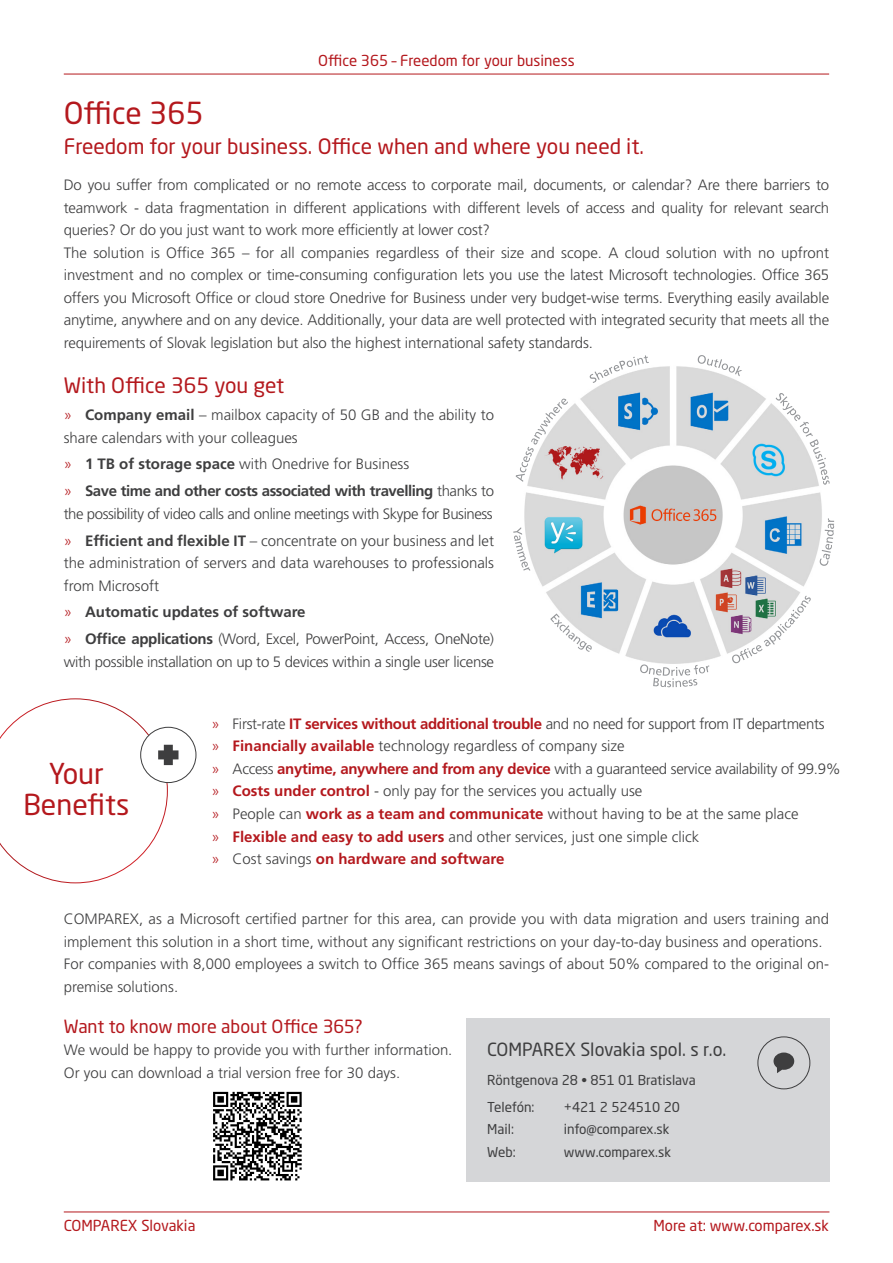
<style>
.page{position:relative;width:893px;height:1263px;background:#fff}
.page>*{position:absolute;margin:0;border:0;box-sizing:border-box;transform-origin:0 0}
.Text_Header_1{font:30px "Neo Sans Pro Cyr";color:#b4181d}
.Text_Header_1-2{font:28.5px "Neo Sans Pro Cyr";color:#b4181d}
.Text_Header_2{font:21px "Neo Sans Pro Cyr";color:#b4181d}
.Standard_text{font:21px "Neo Sans Pro Cyr";color:#b4181d}
.Text_Header_3{font:18px "Neo Sans Pro Cyr";letter-spacing:-.005em;color:#b4181d}
.Runninghead{font:18px "Neo Sans Pro Cyr";color:#3e3e3f}
.Standard_text-2{font:300 15px/22.5px "Frutiger LT Pro";color:#3e3e3f;text-align:justify}
.Enumeration{font:300 15px "Frutiger LT Pro";color:#3e3e3f}
.Enumeration-2{font:300 15px "Frutiger LT Pro";letter-spacing:-.02em;color:#3e3e3f}
.Standard_text-3{font:300 15px/22.5px "Frutiger LT Pro";letter-spacing:-.02em;color:#3e3e3f}
.Standard_text-4{font:300 15px/22.5px "Frutiger LT Pro";letter-spacing:-.03em;color:#3e3e3f}
.Enumeration-3{font:700 15px "Frutiger LT Pro";color:#b4181d}
.Runninghead-2{font:15px "Neo Sans Pro Cyr";color:#b4181d}
.Standard_text-5{font:700 15px "Frutiger LT Pro";color:#3e3e3f}
.Footer_red_right{font:15px "Neo Sans Pro Cyr";color:#b4181d}
.Footer_red_left{font:15px "Neo Sans Pro Cyr";color:#b4181d}
.Runninghead-3{font:13.5px "Neo Sans Pro Cyr";color:#3e3e3f}
.s1{color:#b4181d}
.s2{font-weight:700}
.s3{font-weight:300;color:#b4181d}
.s4{font-weight:700;color:#b4181d}
.s5{font-weight:300}
.s6{font-weight:300;color:#3e3e3f}
</style>
<div class="page">
<hr style="left:64px;top:1211px;width:765px;height:1px;background:#b4181d">
<hr style="left:64px;top:74px;width:765px;height:1px;background:#b4181d">
<svg style="left:0;top:698px;width:168px;height:185px"></svg>
<div style="left:141px;top:727px;width:55px;height:55px;background:#fff;border-radius:50%"></div>
<div style="left:140px;top:727px;width:56px;height:56px;border:1px solid #3e3e3f;border-radius:50%"></div>
<div style="left:164px;top:745px;width:9px;height:20px;background:#3e3e3f"></div>
<div style="left:158px;top:750px;width:20px;height:9px;background:#3e3e3f"></div>
<svg style="left:213px;top:1091px;width:89px;height:90px"></svg>
<svg style="left:213px;top:1092px;width:89px;height:88px"></svg>
<div style="left:466px;top:1018px;width:363px;height:163px;background:#d5d6d8"></div>
<div style="left:757px;top:1036px;width:53px;height:53px;border:1px solid #3e3e3f;border-radius:50%"></div>
<svg style="left:773px;top:1052px;width:21px;height:21px"></svg>
<img style="left:524px;top:383px;width:298px;height:283px">
<svg style="left:589px;top:355px;width:153px;height:28px"></svg>
<svg style="left:550px;top:613px;width:42px;height:39px"></svg>
<svg style="left:776px;top:393px;width:54px;height:92px"></svg>
<svg style="left:513px;top:527px;width:17px;height:44px"></svg>
<svg style="left:731px;top:596px;width:80px;height:68px"></svg>
<svg style="left:640px;top:664px;width:69px;height:23px"></svg>
<svg style="left:819px;top:518px;width:15px;height:48px"></svg>
<svg style="left:516px;top:398px;width:52px;height:84px"></svg>
<p class="Runninghead-2" style="left:318px;top:51px;width:258px">Office 365 – Freedom for your business</p>
<p class="Text_Header_1" style="left:64px;top:95px;width:141px">Office 365</p>
<p class="Text_Header_2" style="left:64px;top:134px;width:582px">Freedom for your business. Office when and where you need it.</p>
<p class="Standard_text-2" style="left:64px;top:174px;width:767px">Do you suffer from complicated or no remote access to corporate mail, documents, or calendar? Are there barriers to teamwork - data fragmentation in different applications with different levels of access and quality for relevant search queries? Or do you just want to work more efficiently at lower cost?</p>
<p class="Standard_text-2" style="left:64px;top:241px;width:767px">The solution is Office 365 – for all companies regardless of their size and scope. A cloud solution with no upfront investment and no complex or time-consuming configuration lets you use the latest Microsoft technologies. Office 365 offers you Microsoft Office or cloud store Onedrive for Business under very budget-wise terms. Everything easily available anytime, anywhere and on any device. Additionally, your data are well protected with integrated security that meets all the requirements of Slovak legislation but also the highest international safety standards.</p>
<p class="Standard_text" style="left:64px;top:373px;width:222px">With Office 365 you get</p>
<p class="Standard_text-2" style="left:64px;top:404px;width:432px"><span class="s1">»</span> <span class="s2">Company email</span> – mailbox capacity of 50 GB and the ability to share calendars with your colleagues</p>
<p class="Standard_text-2" style="left:64px;top:453px;width:347px"><span class="s1">»</span> <span class="s2">1 TB of storage space</span> with Onedrive for Business</p>
<p class="Standard_text-4" style="left:64px;top:480px;width:432px"><span class="s1">»</span> <span class="s2">Save time and other costs associated with travelling</span> thanks to the possibility of video calls and online meetings with Skype for Business</p>
<p class="Standard_text-2" style="left:64px;top:529px;width:432px"><span class="s1">»</span> <span class="s2">Efficient and flexible IT</span> – concentrate on your business and let the administration of servers and data warehouses to professionals from Microsoft</p>
<p class="Standard_text-5" style="left:64px;top:603px;width:243px"><span class="s3">»</span> Automatic updates of software</p>
<p class="Standard_text-3" style="left:64px;top:628px;width:432px"><span class="s1">»</span> <span class="s2">Office applications</span> (Word, Excel, PowerPoint, Access, OneNote) with possible installation on up to 5 devices within a single user license</p>
<p class="Text_Header_1-2" style="left:49px;top:756px;width:56px">Your</p>
<p class="Text_Header_1-2" style="left:23px;top:787px;width:108px">Benefits</p>
<p class="Enumeration-2" style="left:212px;top:715px;width:614px"><span class="s1">»</span> First-rate <span class="s4">IT services without additional trouble</span> and no need for support from IT departments</p>
<p class="Enumeration" style="left:212px;top:737px;width:415px"><span class="s1">»</span> <span class="s4">Financially available</span> technology regardless of company size</p>
<p class="Enumeration-2" style="left:212px;top:760px;width:631px"><span class="s1">»</span> Access <span class="s4">anytime, anywhere and from any device</span> with a guaranteed service availability of 99.9%</p>
<p class="Enumeration" style="left:212px;top:782px;width:432px"><span class="s1">»</span> <span class="s4">Costs under control</span> - only pay for the services you actually use</p>
<p class="Enumeration" style="left:212px;top:805px;width:588px"><span class="s1">»</span> People can <span class="s4">work as a team and communicate</span> without having to be at the same place</p>
<p class="Enumeration" style="left:212px;top:827px;width:489px"><span class="s1">»</span> <span class="s4">Flexible and easy to add users</span> and other services, just one simple click</p>
<p class="Enumeration-3" style="left:212px;top:850px;width:294px"><span class="s5">»</span> <span class="s6">Cost savings</span> on hardware and software</p>
<p class="Standard_text-2" style="left:64px;top:908px;width:767px">COMPAREX, as a Microsoft certified partner for this area, can provide you with data migration and users training and implement this solution in a short time, without any significant restrictions on your day-to-day business and operations.</p>
<p class="Standard_text-2" style="left:64px;top:953px;width:767px">For companies with 8,000 employees a switch to Office 365 means savings of about 50% compared to the original on&shy;premise solutions.</p>
<p class="Text_Header_3" style="left:64px;top:1015px;width:300px">Want to know more about Office 365?</p>
<p class="Standard_text-2" style="left:64px;top:1039px;width:390px">We would be happy to provide you with further information.</p>
<p class="Standard_text-2" style="left:64px;top:1061px;width:338px">Or you can download a trial version free for 30 days.</p>
<p class="Runninghead" style="left:487px;top:1038px;width:241px">COMPAREX Slovakia spol. s r.o.</p>
<p class="Runninghead-3" style="left:487px;top:1071px;width:210px">Röntgenova 28 • 851 01 Bratislava</p>
<p class="Runninghead-3" style="left:487px;top:1098px;width:49px">Telefón:</p>
<p class="Runninghead-3" style="left:564px;top:1098px;width:118px">+421 2 524510 20</p>
<p class="Runninghead-3" style="left:487px;top:1121px;width:28px">Mail:</p>
<p class="Runninghead-3" style="left:564px;top:1121px;width:107px">info@comparex.sk</p>
<p class="Runninghead-3" style="left:487px;top:1144px;width:30px">Web:</p>
<p class="Runninghead-3" style="left:564px;top:1144px;width:109px">www.comparex.sk</p>
<p class="Footer_red_left" style="left:64px;top:1216px;width:133px">COMPAREX Slovakia</p>
<p class="Footer_red_right" style="left:653px;top:1216px;width:177px">More at: www.comparex.sk</p>
</div>
